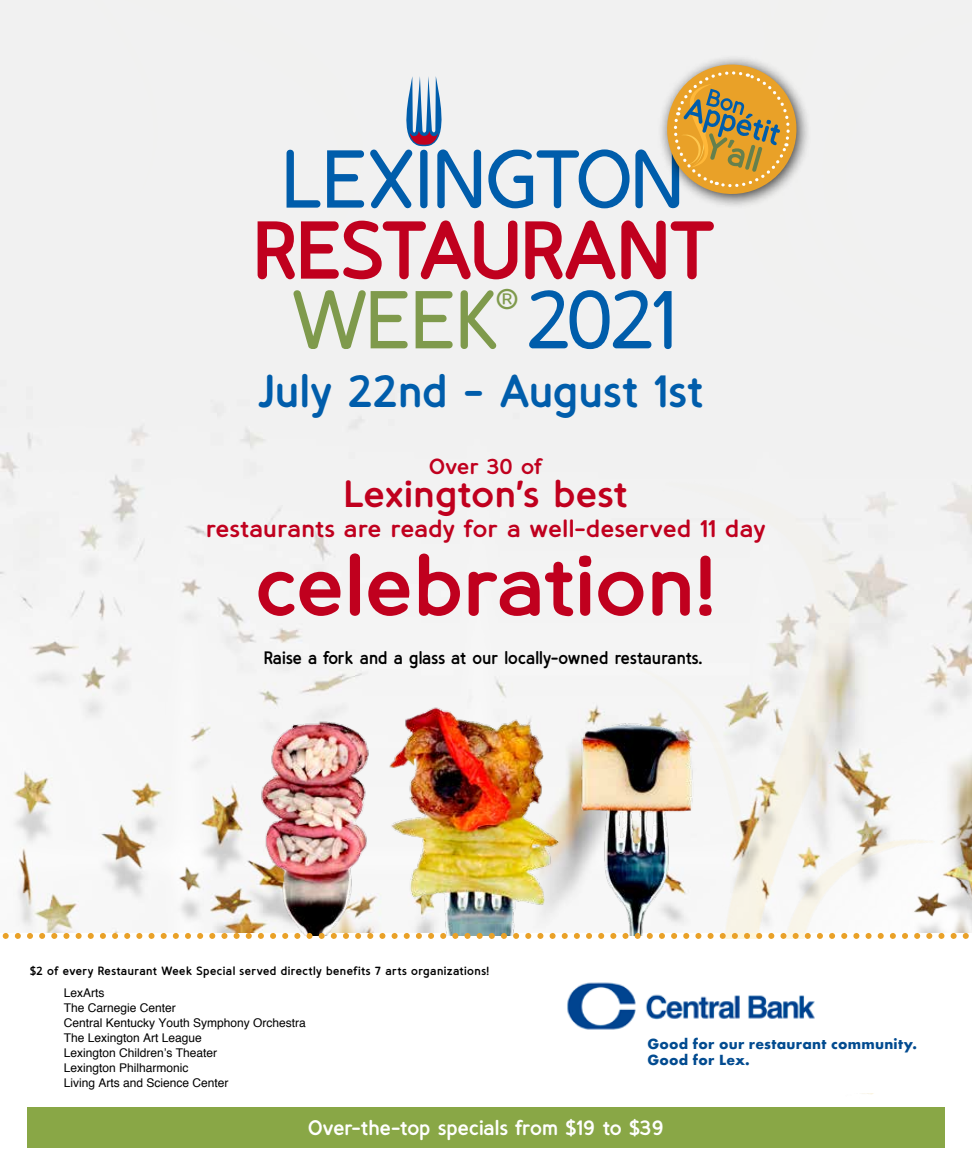
<style>
.page{position:relative;width:972px;height:1175px;background:#fff}
.page>*{position:absolute;margin:0;border:0;box-sizing:border-box;transform-origin:0 0}
.t1{font:700 85.05px "Predicate Rounded";letter-spacing:-.01em;color:#c0001e;scale:1.06 1}
.t2{font:700 81.75px/69.8px "Predicate Rounded";letter-spacing:-.02em;color:#c0001e;text-align:center}
.t3{font:81.75px "Predicate Rounded";letter-spacing:-.02em;color:#005dab}
.t4{font:700 45.75px "Predicate Rounded";color:#005dab}
.t5{font:700 37.8px "Predicate Rounded";color:#c0001e;scale:1.06 1}
.t6{font:28.35px "Predicate Rounded";color:#7f9a4c}
.t7{font:700 24.3px "Predicate Rounded";letter-spacing:.005em;color:#c0001e;scale:1.06 1}
.t8{font:700 21.9px "Predicate Rounded";color:#c0001e;scale:1.06 1}
.t9{font:700 21px "Predicate Rounded";letter-spacing:-.005em;color:#fff}
.t10{font:700 18px "Predicate Rounded";color:#000;scale:.95 1}
.t11{font:700 13.5px/15.9px "Futura";letter-spacing:.02em;color:#024b90}
.t12{font:12px/15px "Helvetica";color:#000}
.t13{font:700 12px "Predicate Rounded";letter-spacing:.025em;color:#000}
.s1{font-weight:400;color:#7f9a4c}
.s2{font-weight:400;color:#005dab}
</style>
<div class="page">
<div style="left:0;top:0;width:972px;height:933px;background:#f1f1f1"></div>
<div style="left:27px;top:1107px;width:918px;height:41px;background:#89a746"></div>
<img style="left:567px;top:982px;width:248px;height:48px">
<img style="left:202px;top:702px;width:554px;height:231px">
<svg style="left:2px;top:933px;width:967px;height:6px"></svg>
<svg style="left:398px;top:76px;width:52px;height:70px"></svg>
<div style="left:657px;top:55px;width:155px;height:154px;background:#000;opacity:.75"></div>
<svg style="left:660px;top:57px;width:144px;height:144px"></svg>
<h2 class="t3" style="left:281px;top:128px;width:406px">LEXINGTON</h2>
<h2 class="t2" style="left:253px;top:217px;width:465px">RESTAURANT<br><span class="s1">WEEK</span> <span class="s2">2021</span></h2>
<h3 class="t6" style="left:495px;top:281px;width:25px">®</h3>
<h3 class="t4" style="left:259px;top:363px;width:446px">July 22nd - August 1st</h3>
<h3 class="t8" style="left:429px;top:453px;width:109px">Over 30 of</h3>
<h3 class="t5" style="left:344px;top:471px;width:270px">Lexington’s best</h3>
<h3 class="t7" style="left:206px;top:514px;width:530px">restaurants are ready for a well-deserved 11 day</h3>
<h1 class="t1" style="left:256px;top:533px;width:436px">celebration!</h1>
<h3 class="t10" style="left:264px;top:646px;width:463px">Raise a fork and a glass at our locally-owned restaurants.</h3>
<p class="t13" style="left:30px;top:963px;width:461px">$2 of every Restaurant Week Special served directly benefits 7 arts organizations!</p>
<p class="t12" style="left:64px;top:985px;width:244px">LexArts<br>The Carnegie Center<br>Central Kentucky Youth Symphony Orchestra<br>The Lexington Art League<br>Lexington Children’s Theater<br>Lexington Philharmonic<br>Living Arts and Science Center</p>
<p class="t11" style="left:648px;top:1036px;width:271px">Good for our restaurant community.<br>Good for Lex.</p>
<h3 class="t9" style="left:308px;top:1115px;width:357px">Over-the-top specials from $19 to $39</h3>
</div>
